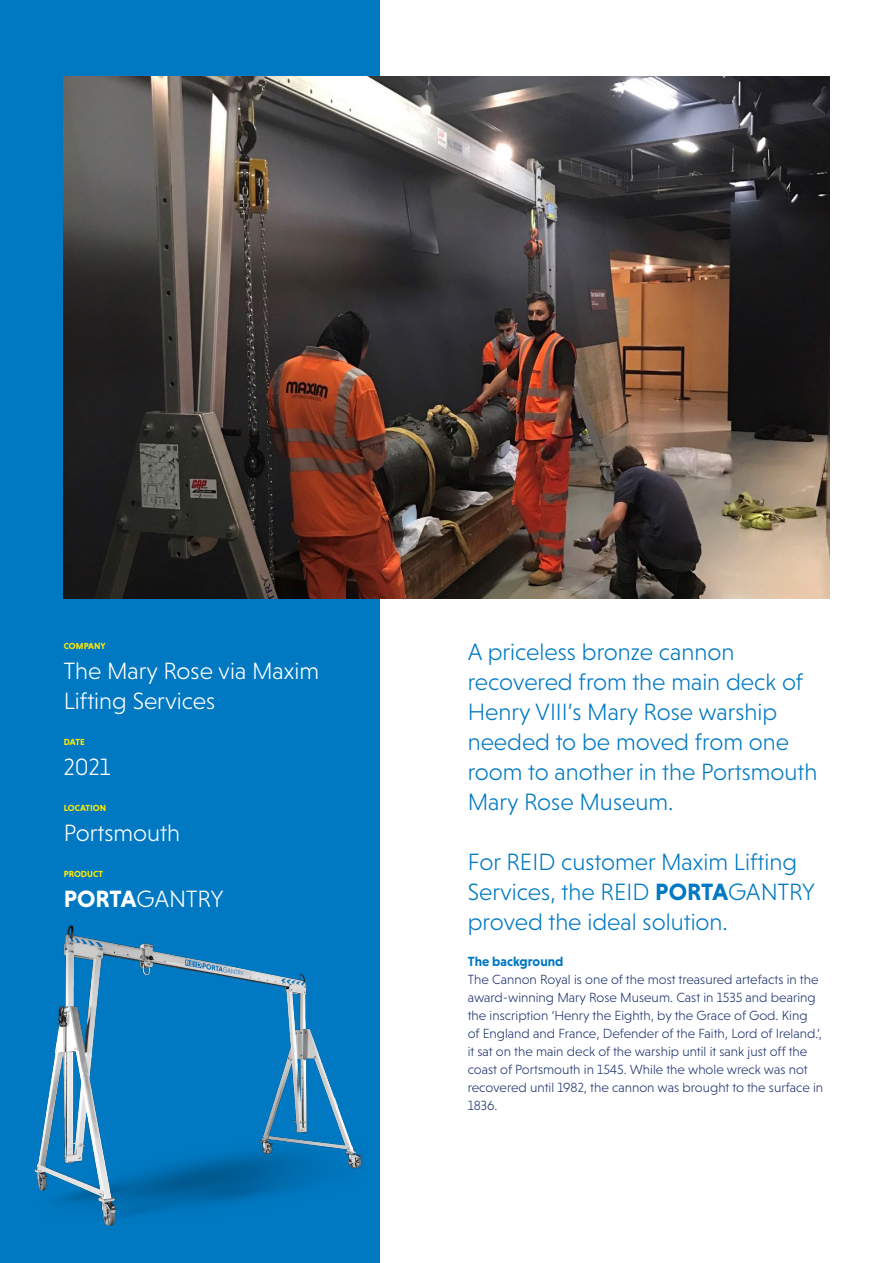
<style>
.page{position:relative;width:893px;height:1263px;background:#fff}
.page>*{position:absolute;margin:0;border:0;box-sizing:border-box;transform-origin:0 0}
.t1{font:300 24px/30px "Niveau Grotesk";color:#0079c2}
.t2{font:300 24px/30px "Niveau Grotesk";color:#fff}
.t3{font:300 13.5px/18px "Niveau Grotesk";color:#213570}
.t4{font:700 13.5px "Niveau Grotesk";color:#0079c2}
.t5{font:700 9px "Niveau Grotesk";color:#ffe901}
.s1{font-weight:700}
</style>
<div class="page">
<div style="left:0;top:0;width:379px;height:1263px;background:#0079c2"></div>
<img style="left:64px;top:77px;width:765px;height:522px">
<img style="left:34px;top:926px;width:328px;height:300px">
<p class="t5" style="left:64px;top:641px;width:43px">COMPANY</p>
<p class="t2" style="left:64px;top:656px;width:257px">The Mary Rose via Maxim<br>Lifting Services</p>
<p class="t5" style="left:64px;top:737px;width:22px">DATE</p>
<p class="t2" style="left:64px;top:752px;width:48px">2021</p>
<p class="t5" style="left:64px;top:803px;width:44px">LOCATION</p>
<p class="t2" style="left:64px;top:818px;width:118px">Portsmouth</p>
<p class="t5" style="left:64px;top:869px;width:41px">PRODUCT</p>
<p class="t2" style="left:64px;top:884px;width:161px"><span class="s1">PORTA</span>GANTRY</p>
<p class="t1" style="left:468px;top:637px;width:351px">A priceless bronze cannon recovered from the main deck of<br>Henry VIII’s Mary Rose warship needed to be moved from one room to another in the Portsmouth<br>Mary Rose Museum.</p>
<p class="t1" style="left:468px;top:847px;width:349px">For REID customer Maxim Lifting<br>Services, the REID <span class="s1">PORTA</span>GANTRY proved the ideal solution.</p>
<p class="t4" style="left:468px;top:954px;width:97px">The background</p>
<p class="t3" style="left:468px;top:970px;width:357px">The Cannon Royal is one of the most treasured artefacts in the award-winning Mary Rose Museum. Cast in 1535 and bearing the inscription ‘Henry the Eighth, by the Grace of God. King<br>of England and France, Defender of the Faith, Lord of Ireland.’, it sat on the main deck of the warship until it sank just off the coast of Portsmouth in 1545. While the whole wreck was not recovered until 1982, the cannon was brought to the surface in 1836.</p>
</div>
